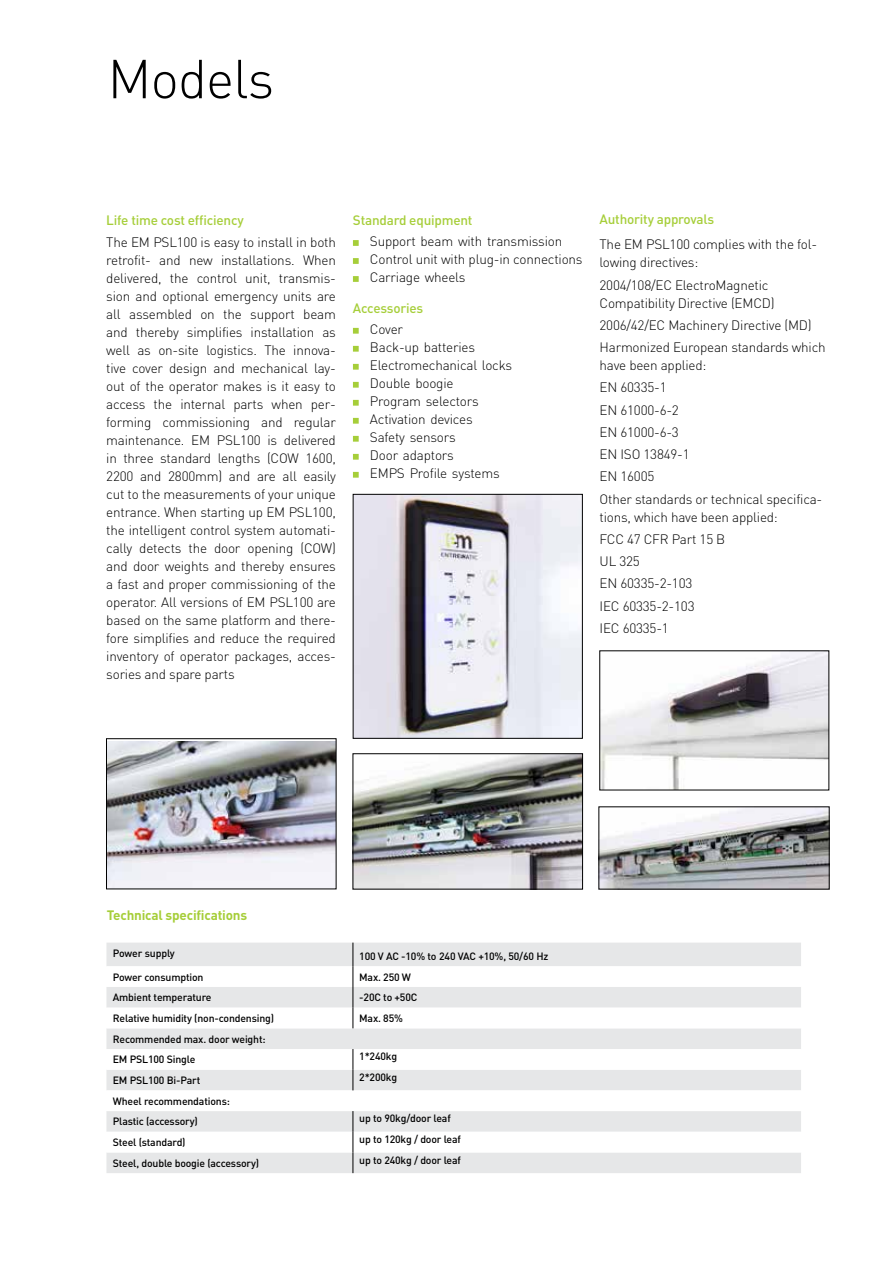
<style>
.page{position:relative;width:893px;height:1263px;background:#fff}
.page>*{position:absolute;margin:0;border:0;box-sizing:border-box;transform-origin:0 0}
.t1{font:300 54px "DIN Pro";letter-spacing:-.02em;color:#000}
.t2{font:300 13.5px/18px "DIN Pro";letter-spacing:-.015em;color:#000}
.t3{font:500 13.5px "DIN Pro";letter-spacing:-.015em;color:#a6ce39}
.t4{font:700 13.5px "DIN Pro";letter-spacing:-.015em;color:#a6ce39}
.t5{font:500 10.5px/20.7px "DIN Pro";letter-spacing:-.015em;color:#000}
</style>
<div class="page">
<img style="left:602px;top:653px;width:225px;height:135px">
<img style="left:355px;top:496px;width:226px;height:240px">
<div style="left:353px;top:494px;width:230px;height:244px;border:1px solid #000"></div>
<img style="left:355px;top:755px;width:226px;height:132px">
<div style="left:353px;top:753px;width:230px;height:136px;border:1px solid #000"></div>
<img style="left:601px;top:809px;width:226px;height:78px">
<img style="left:108px;top:741px;width:226px;height:146px">
<div style="left:106px;top:738px;width:230px;height:151px;border:1px solid #000"></div>
<svg style="left:353px;top:240px;width:6px;height:6px"></svg>
<svg style="left:353px;top:258px;width:6px;height:6px"></svg>
<svg style="left:353px;top:276px;width:6px;height:6px"></svg>
<svg style="left:353px;top:328px;width:6px;height:6px"></svg>
<svg style="left:353px;top:346px;width:6px;height:6px"></svg>
<svg style="left:353px;top:364px;width:6px;height:6px"></svg>
<svg style="left:353px;top:382px;width:6px;height:6px"></svg>
<svg style="left:353px;top:400px;width:6px;height:6px"></svg>
<svg style="left:353px;top:418px;width:6px;height:6px"></svg>
<svg style="left:353px;top:436px;width:6px;height:6px"></svg>
<svg style="left:353px;top:454px;width:6px;height:6px"></svg>
<svg style="left:353px;top:472px;width:6px;height:6px"></svg>
<div style="left:106px;top:942px;width:695px;height:231px;background:#e6e7e8"></div>
<svg style="left:106px;top:966px;width:695px;height:186px"></svg>
<svg style="left:353px;top:942px;width:1px;height:86px"></svg>
<svg style="left:353px;top:1049px;width:1px;height:41px"></svg>
<svg style="left:353px;top:1111px;width:1px;height:62px"></svg>
<div style="left:111px;top:943px;width:68px;height:23px;background:#e6e7e8"></div>
<h1 class="t1" style="left:107px;top:42px;width:168px">Models</h1>
<p class="t3" style="left:106px;top:211px;width:139px">Life time cost efficiency</p>
<p class="t2" style="left:106px;top:232px;width:231px;text-align:justify">The EM PSL100 is easy to install in both retrofit- and new installations. When delivered, the control unit, transmis&shy;sion and optional emergency units are all assembled on the support beam and thereby simplifies installation as well as on-site logistics. The innova&shy;tive cover design and mechanical lay&shy;out of the operator makes is it easy to access the internal parts when per&shy;forming commissioning and regular maintenance. EM PSL100 is delivered in three standard lengths (COW 1600, 2200 and 2800mm) and are all easily cut to the measurements of your unique entrance. When starting up EM PSL100, the intelligent control system automati&shy;cally detects the door opening (COW) and door weights and thereby ensures a fast and proper commissioning of the operator. All versions of EM PSL100 are based on the same platform and there&shy;fore simplifies and reduce the required inventory of operator packages, acces&shy;sories and spare parts</p>
<p class="t3" style="left:353px;top:211px;width:121px">Standard equipment</p>
<p class="t2" style="left:370px;top:231px;width:214px">Support beam with transmission<br>Control unit with plug-in connections<br>Carriage wheels</p>
<p class="t3" style="left:353px;top:299px;width:72px">Accessories</p>
<p class="t2" style="left:370px;top:319px;width:144px">Cover<br>Back-up batteries<br>Electromechanical locks<br>Double boogie<br>Program selectors<br>Activation devices<br>Safety sensors<br>Door adaptors<br>EMPS Profile systems</p>
<p class="t3" style="left:600px;top:210px;width:116px">Authority approvals</p>
<p class="t2" style="left:600px;top:235px;width:219px">The EM PSL100 complies with the fol&shy;lowing directives:</p>
<p class="t2" style="left:600px;top:275px;width:177px">2004/108/EC ElectroMagnetic<br>Compatibility Directive (EMCD)</p>
<p class="t2" style="left:600px;top:313px;width:228px;line-height:22.2px">2006/42/EC Machinery Directive (MD)<br>Harmonized European standards which</p>
<p class="t2" style="left:600px;top:354px;width:224px;line-height:22.2px">have been applied:<br>EN 60335-1<br>EN 61000-6-2<br>EN 61000-6-3<br>EN ISO 13849-1<br>EN 16005<br>Other standards or technical specifica-</p>
<p class="t2" style="left:600px;top:505px;width:180px;line-height:22.2px">tions, which have been applied:<br>FCC 47 CFR Part 15 B<br>UL 325<br>EN 60335-2-103<br>IEC 60335-2-103<br>IEC 60335-1</p>
<p class="t4" style="left:107px;top:906px;width:142px">Technical specifications</p>
<p class="t5" style="left:113px;top:942px;width:64px">Power supply</p>
<p class="t5" style="left:359px;top:945px;width:191px">100 V AC -10% to 240 VAC +10%, 50/60 Hz</p>
<p class="t5" style="left:113px;top:966px;width:92px">Power consumption</p>
<p class="t5" style="left:359px;top:966px;width:53px">Max. 250 W</p>
<p class="t5" style="left:113px;top:987px;width:100px">Ambient temperature</p>
<p class="t5" style="left:359px;top:987px;width:60px">-20C to +50C</p>
<p class="t5" style="left:113px;top:1007px;width:163px">Relative humidity (non-condensing)</p>
<p class="t5" style="left:359px;top:1007px;width:45px">Max. 85%</p>
<p class="t5" style="left:113px;top:1028px;width:154px">Recommended max. door weight:<br>EM PSL100 Single</p>
<p class="t5" style="left:359px;top:1046px;width:39px">1*240kg</p>
<p class="t5" style="left:113px;top:1069px;width:89px">EM PSL100 Bi-Part</p>
<p class="t5" style="left:359px;top:1066px;width:39px">2*200kg</p>
<p class="t5" style="left:113px;top:1090px;width:119px">Wheel recommendations:<br>Plastic (accessory)</p>
<p class="t5" style="left:359px;top:1108px;width:93px">up to 90kg/door leaf</p>
<p class="t5" style="left:113px;top:1131px;width:74px">Steel (standard)</p>
<p class="t5" style="left:359px;top:1128px;width:103px">up to 120kg / door leaf</p>
<p class="t5" style="left:113px;top:1152px;width:148px">Steel, double boogie (accessory)</p>
<p class="t5" style="left:359px;top:1149px;width:103px">up to 240kg / door leaf</p>
</div>
